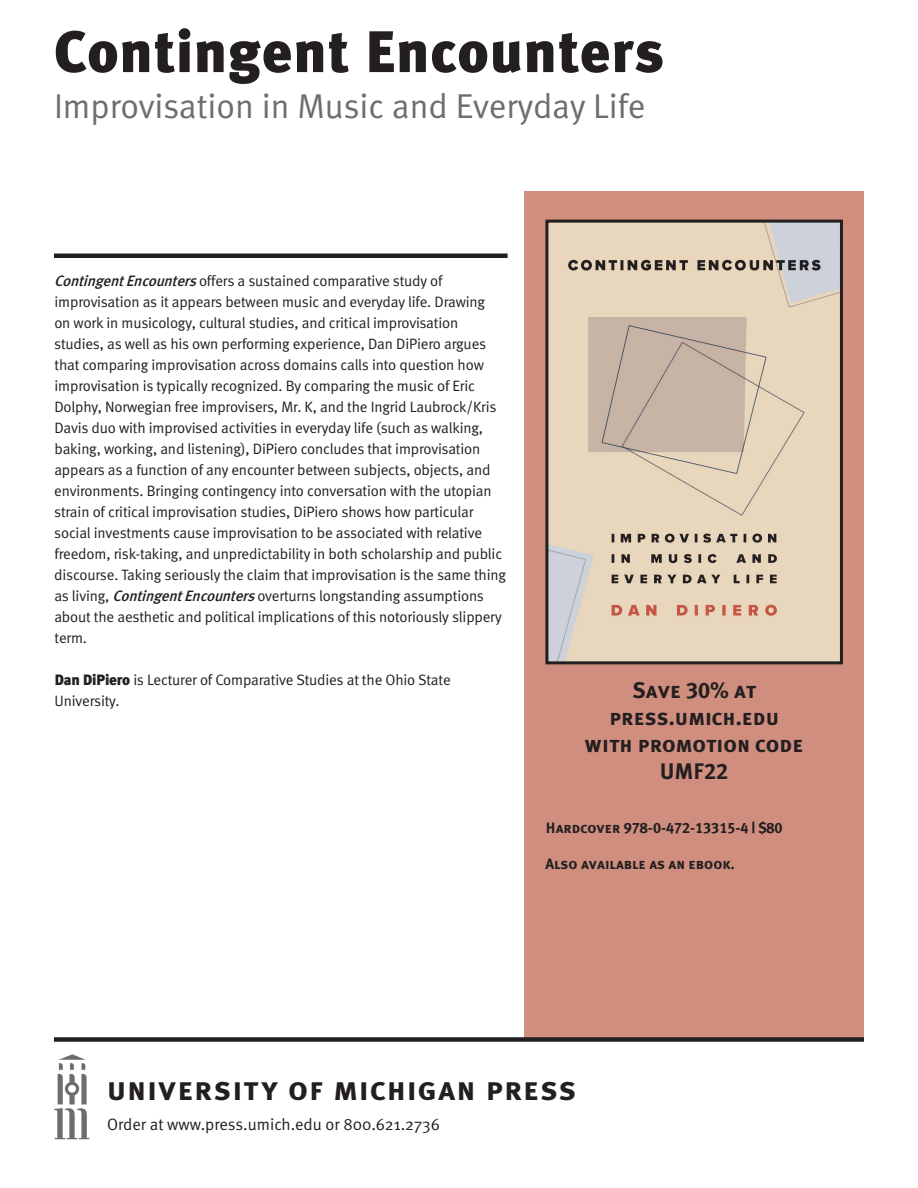
<style>
.page{position:relative;width:918px;height:1188px;background:#fff}
.page>*{position:absolute;margin:0;border:0;box-sizing:border-box;transform-origin:0 0}
.t1{font:900 58.5px "Meta";letter-spacing:.015em;color:#231f20}
.t2{font:34.5px "Meta Normal";color:#6c6d70}
.t3{font:33px "Meta Bold Caps";letter-spacing:.03em;color:#231f20}
.t4{font:22.5px/27px "Meta Bold Caps";color:#231f20;text-align:center}
.t5{font:16.5px "Meta Normal";color:#231f20}
.t6{font:15px/21px "Meta Normal";letter-spacing:-.01em;color:#231f20}
.t7{font:15px "Meta Bold Caps";color:#231f20}
.s1{font-family:"Meta";font-weight:500;font-style:italic}
.s2{font-family:"Meta";font-weight:900}
</style>
<div class="page">
<img style="left:54px;top:1054px;width:36px;height:86px">
<div style="left:524px;top:191px;width:340px;height:846px;background:#cf8e7e"></div>
<div style="left:54px;top:1037px;width:810px;height:5px;background:#231f20"></div>
<hr style="left:54px;top:254px;width:454px;height:4px;background:#231f20">
<img style="left:549px;top:224px;width:290px;height:436px">
<div style="left:545px;top:220px;width:298px;height:444px;border:3px solid #231f20"></div>
<p class="t1" style="left:54px;top:16px;width:612px">Contingent Encounters</p>
<p class="t2" style="left:54px;top:86px;width:593px">Improvisation in Music and Everyday Life</p>
<p class="t6" style="left:54px;top:270px;width:453px"><span class="s1">ContingentEncounters</span>offers a sustained comparative study of improvisation as it appears between music and everyday life. Drawing<br>on work in musicology, cultural studies, and critical improvisation studies, as well as his own performing experience, Dan DiPiero argues that comparing improvisation across domains calls into question how improvisation is typically recognized. By comparing the music of Eric Dolphy, Norwegian free improvisers, Mr. K, and the Ingrid Laubrock/Kris Davis duo with improvised activities in everyday life (such as walking, baking, working, and listening), DiPiero concludes that improvisation appears as a function of any encounter between subjects, objects, and environments. Bringing contingency into conversation with the utopian strain of critical improvisation studies, DiPiero shows how particular social investments cause improvisation to be associated with relative freedom, risk-taking, and unpredictability in both scholarship and public discourse. Taking seriously the claim that improvisation is the same thing as living, <span class="s1">ContingentEncounters</span>overturns longstanding assumptions about the aesthetic and political implications of this notoriously slippery term.</p>
<p class="t6" style="left:55px;top:669px;width:398px"><span class="s2">Dan DiPiero</span> is Lecturer of Comparative Studies at the Ohio State<br>University.</p>
<p class="t4" style="left:609px;top:677px;width:171px">Save 30% at press.umich.edu</p>
<p class="t4" style="left:585px;top:731px;width:220px">with promotion code</p>
<p class="t4" style="left:660px;top:758px;width:70px">UMF22</p>
<p class="t7" style="left:546px;top:819px;width:238px">Hardcover 978-0-472-13315-4 | $80</p>
<p class="t7" style="left:545px;top:855px;width:191px">Also available as an ebook.</p>
<p class="t3" style="left:107px;top:1069px;width:471px">university of michigan press</p>
<p class="t5" style="left:107px;top:1115px;width:334px">Order at www.press.umich.edu or 800.621.2736</p>
</div>
